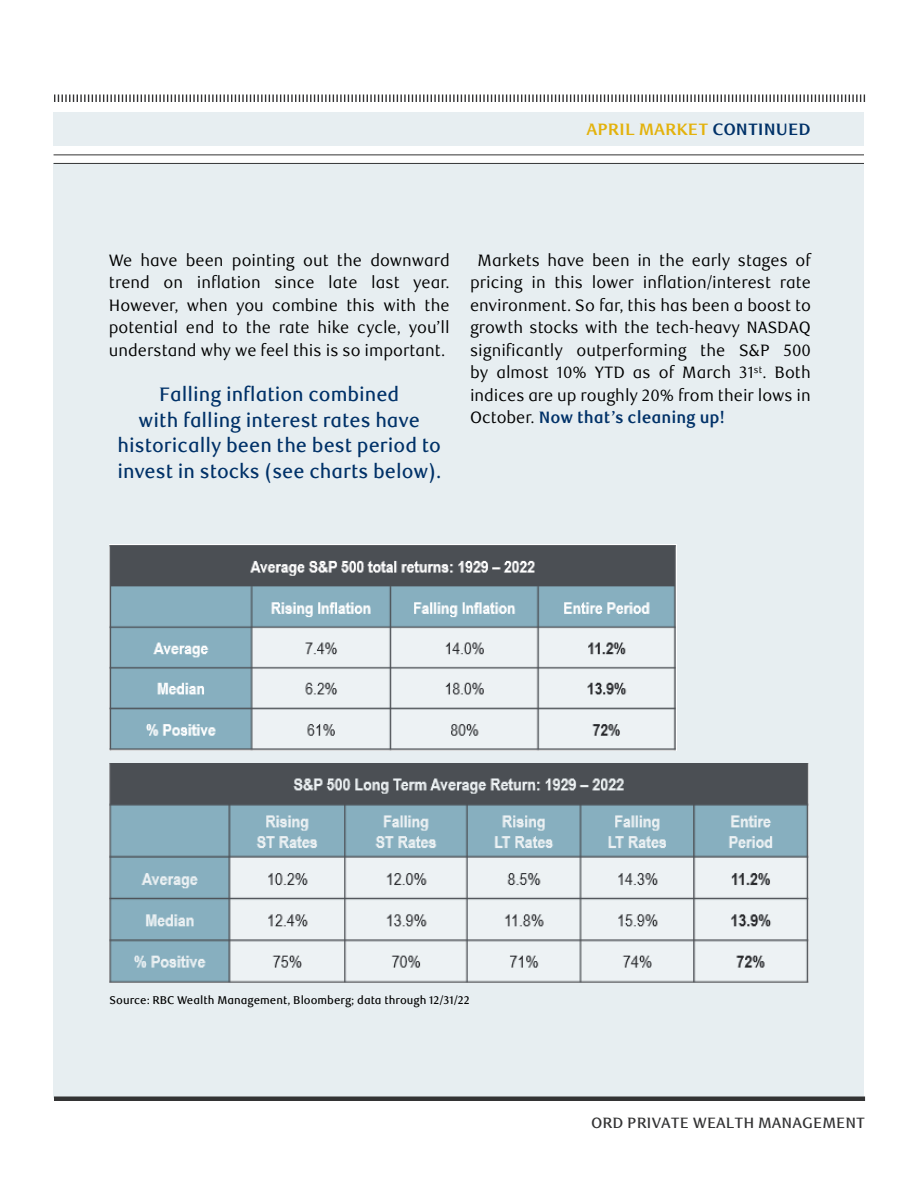
<style>
.page{position:relative;width:918px;height:1188px;background:#fff}
.page>*{position:absolute;margin:0;border:0;box-sizing:border-box;transform-origin:0 0}
.t1{font:500 19.5px/25.5px "RBC Text";color:#003168;text-align:center}
.t2{font:16.5px/22.5px "RBC Text";color:#000;text-align:justify}
.t3{font:700 16.5px "RBC Text";color:#e3b20c}
.t4{font:500 15px "RBC Text";color:#333334}
.t5{font:500 11.25px "RBC Text";color:#000}
.s1{color:#003168}
.s2{font-weight:700;color:#003168}
</style>
<div class="page">
<div style="left:54px;top:164px;width:810px;height:934px;background:#e7eef1"></div>
<div style="left:54px;top:1096px;width:811px;height:5px;background:#333334"></div>
<svg style="left:54px;top:94px;width:812px;height:8px"></svg>
<div style="left:54px;top:113px;width:810px;height:33px;background:#e7eef1"></div>
<hr style="left:54px;top:154px;width:810px;height:1px;background:#333334">
<hr style="left:54px;top:163px;width:810px;height:1px;background:#333334">
<img style="left:109px;top:544px;width:568px;height:206px">
<img style="left:109px;top:764px;width:699px;height:219px">
<p class="t3" style="left:586px;top:120px;width:226px">APRIL MARKET <span class="s1">CONTINUED</span></p>
<p class="t2" style="left:109px;top:249px;width:342px">We have been pointing out the downward trend on inflation since late last year.<br>However, when you combine this with the potential end to the rate hike cycle, you’ll understand why we feel this is so important.</p>
<p class="t1" style="left:117px;top:382px;width:325px">Falling inflation combined<br>with falling interest rates have historically been the best period to invest in stocks (see charts below).</p>
<p class="t2" style="left:470px;top:249px;width:342px;text-indent:8px">Markets have been in the early stages of pricing in this lower inflation/interest rate environment. So far, this has been a boost to growth stocks with the tech-heavy NASDAQ significantly outperforming the S&amp;P 500 by almost 10% YTD as of March 31<sup>st</sup>. Both indices are up roughly 20% from their lows in October. <span class="s2">Now that’s cleaning up!</span></p>
<p class="t5" style="left:109px;top:994px;width:362px">Source: RBC Wealth Management, Bloomberg; data through 12/31/22</p>
<p class="t4" style="left:591px;top:1114px;width:275px">ORD PRIVATE WEALTH MANAGEMENT</p>
</div>
